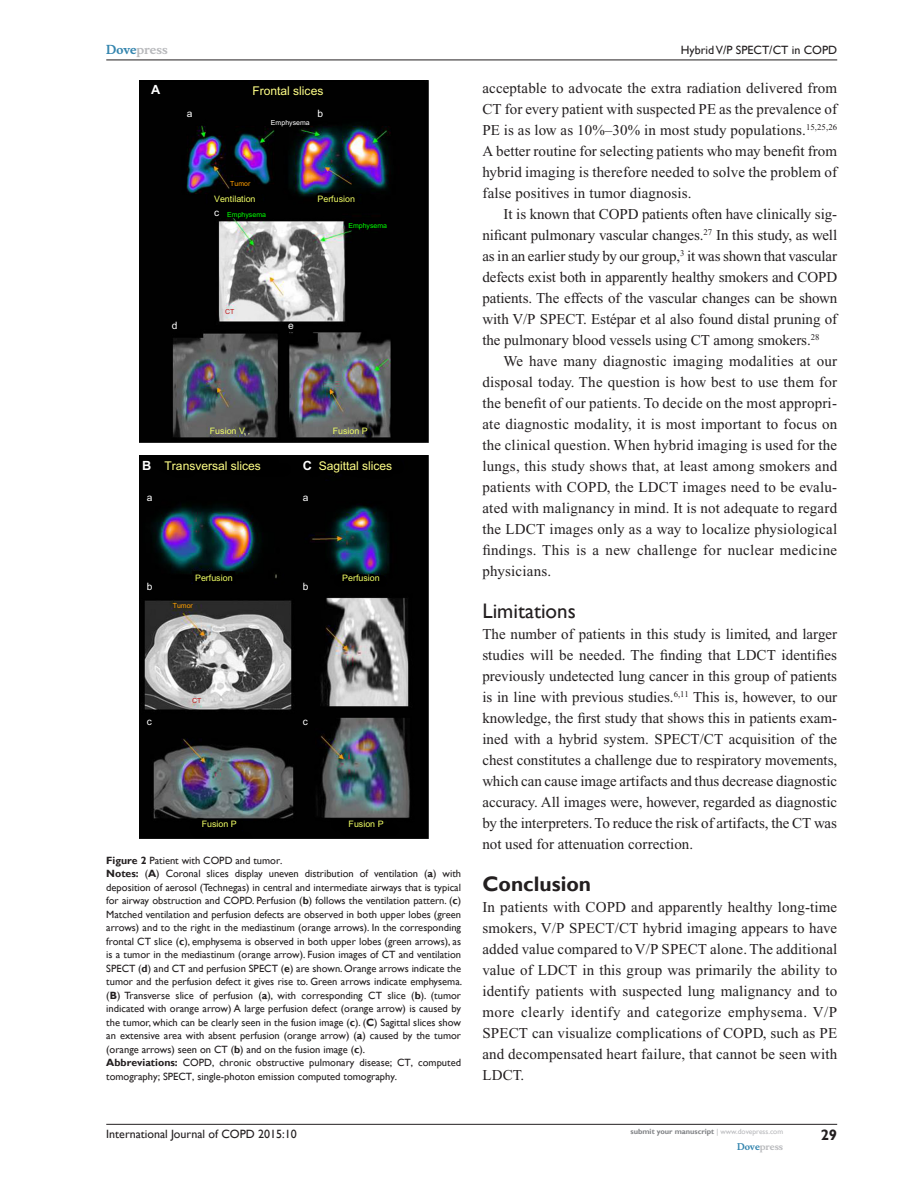
<style>
.page{position:relative;width:918px;height:1188px;background:#fff}
.page>*{position:absolute;margin:0;border:0;box-sizing:border-box;transform-origin:0 0}
.t1{font:21px "Gill Sans";color:#231f20}
.t2{font:700 21px "Gill Sans";color:#231f20}
.Tx{font:15px/21px "Times New Roman";letter-spacing:.01em;color:#231f20;text-align:justify}
.TxF{font:15px/21px "Times New Roman";letter-spacing:.01em;color:#231f20;text-align:justify}
.t3{font:700 15px "Gill Sans";color:#231f20}
.t4{font:700 12.75px "Arial";color:#fff}
.t5{font:12px "Gill Sans";color:#231f20}
.t6{font:12px "Arial";color:#ffff87}
.t7{font:700 12px "Musee";color:#b8b9bc}
.FigSNRI{font:10.5px/13.5px "Gill Sans";color:#231f20;text-align:justify}
.TSNRI{font:10.5px/13.5px "Gill Sans";color:#231f20}
.FC{font:10.5px "Gill Sans";color:#231f20}
.t8{font:10.2px "Arial";color:#fff}
.t9{font:700 9px "Musee";color:#b8b9bc}
.t10{font:8.85px "Arial";color:#f2ff65}
.t11{font:700 7.5px "Gill Sans";color:#808285}
.t12{font:7.05px "Arial";color:#0f0}
.t13{font:7.05px "Arial";color:#ff9e00}
.t14{font:7.05px "Arial";color:#fff}
.t15{font:7.05px "Arial";color:#c21b1b}
.s1{color:#3485ae}
.s2{font-weight:700}
.s3{font-weight:400;color:#b8b9bc}
</style>
<div class="page">
<hr style="left:106px;top:1124px;width:731px;height:1px;background:#231f20">
<hr style="left:106px;top:60px;width:731px;height:1px;background:#231f20">
<img style="left:139px;top:81px;width:289px;height:362px">
<img style="left:139px;top:456px;width:289px;height:382px">
<p class="t7" style="left:106px;top:43px;width:63px"><span class="s1">Dove</span>press</p>
<p class="t4" style="left:151px;top:82px;width:11px">A</p>
<p class="t8" style="left:187px;top:108px;width:7px">a</p>
<p class="t6" style="left:252px;top:84px;width:72px">Frontal slices</p>
<p class="t14" style="left:271px;top:119px;width:40px">Emphysema</p>
<p class="t8" style="left:318px;top:108px;width:7px">b</p>
<p class="t13" style="left:230px;top:180px;width:22px">Tumor</p>
<p class="t10" style="left:214px;top:194px;width:43px">Ventilation</p>
<p class="t10" style="left:317px;top:194px;width:39px">Perfusion</p>
<p class="t8" style="left:214px;top:206px;width:7px">c</p>
<p class="t12" style="left:227px;top:210px;width:40px">Emphysema</p>
<p class="t12" style="left:348px;top:221px;width:40px">Emphysema</p>
<p class="t15" style="left:225px;top:308px;width:11px">CT</p>
<p class="t8" style="left:172px;top:320px;width:7px">d</p>
<p class="t8" style="left:288px;top:320px;width:7px">e</p>
<p class="t10" style="left:210px;top:426px;width:37px">Fusion V</p>
<p class="t10" style="left:333px;top:426px;width:37px">Fusion P</p>
<p class="t4" style="left:142px;top:458px;width:11px">B</p>
<p class="t4" style="left:303px;top:458px;width:11px">C</p>
<p class="t8" style="left:147px;top:491px;width:7px">a</p>
<p class="t6" style="left:165px;top:459px;width:98px">Transversal slices</p>
<p class="t6" style="left:319px;top:459px;width:75px">Sagittal slices</p>
<p class="t8" style="left:303px;top:491px;width:7px">a</p>
<p class="t8" style="left:147px;top:580px;width:7px">b</p>
<p class="t10" style="left:195px;top:573px;width:39px">Perfusion</p>
<p class="t10" style="left:342px;top:573px;width:39px">Perfusion</p>
<p class="t8" style="left:303px;top:580px;width:7px">b</p>
<p class="t13" style="left:173px;top:601px;width:22px">Tumor</p>
<p class="t15" style="left:192px;top:697px;width:11px">CT</p>
<p class="t8" style="left:147px;top:716px;width:7px">c</p>
<p class="t8" style="left:303px;top:716px;width:7px">c</p>
<p class="t10" style="left:202px;top:819px;width:37px">Fusion P</p>
<p class="t10" style="left:349px;top:819px;width:37px">Fusion P</p>
<p class="FC" style="left:106px;top:854px;width:178px"><span class="s2">Figure 2</span> Patient with COPD and tumor.</p>
<p class="FigSNRI" style="left:106px;top:867px;width:357px"><span class="s2">Notes:</span> (<span class="s2">A</span>) Coronal slices display uneven distribution of ventilation (<span class="s2">a</span>) with deposition of aerosol (Technegas) in central and intermediate airways that is typical for airway obstruction and COPD. Perfusion (<span class="s2">b</span>) follows the ventilation pattern. (<span class="s2">c</span>)<br>Matched ventilation and perfusion defects are observed in both upper lobes (green arrows) and to the right in the mediastinum (orange arrows). In the corresponding frontal CT slice (<span class="s2">c</span>), emphysema is observed in both upper lobes (green arrows), as is a tumor in the mediastinum (orange arrow). Fusion images of CT and ventilation SPECT (<span class="s2">d</span>) and CT and perfusion SPECT (<span class="s2">e</span>) are shown. Orange arrows indicate the tumor and the perfusion defect it gives rise to. Green arrows indicate emphysema. (<span class="s2">B</span>) Transverse slice of perfusion (<span class="s2">a</span>), with corresponding CT slice (<span class="s2">b</span>). (tumor indicated with orange arrow) A large perfusion defect (orange arrow) is caused by the tumor, which can be clearly seen in the fusion image (<span class="s2">c</span>). (<span class="s2">C</span>) Sagittal slices show an extensive area with absent perfusion (orange arrow) (<span class="s2">a</span>) caused by the tumor (orange arrows) seen on CT (<span class="s2">b</span>) and on the fusion image (<span class="s2">c</span>).</p>
<p class="TSNRI" style="left:106px;top:1056px;width:356px"><span class="s2">Abbreviations:</span> COPD, chronic obstructive pulmonary disease; CT, computed tomography; SPECT, single-photon emission computed tomography.</p>
<p class="t5" style="left:681px;top:43px;width:158px">Hybrid V/P SPECT/CT in COPD</p>
<p class="Tx" style="left:482px;top:77px;width:356px">acceptable to advocate the extra radiation delivered from CT for every patient with suspected PE as the prevalence of PE is as low as 10%–30% in most study populations.<sup>15,25,26<br></sup>A better routine for selecting patients who may benefit from hybrid imaging is therefore needed to solve the problem of false positives in tumor diagnosis.</p>
<p class="Tx" style="left:482px;top:203px;width:356px;text-indent:21px">It is known that COPD patients often have clinically sig&shy;nificant pulmonary vascular changes.<sup>27</sup> In this study, as well as in an earlier study by our group,<sup>3</sup> it was shown that vascular defects exist both in apparently healthy smokers and COPD patients. The effects of the vascular changes can be shown with V/P SPECT. Estépar et al also found distal pruning of the pulmonary blood vessels using CT among smokers.<sup>28</sup></p>
<p class="Tx" style="left:482px;top:350px;width:356px;text-indent:21px">We have many diagnostic imaging modalities at our disposal today. The question is how best to use them for the benefit of our patients. To decide on the most appropri&shy;ate diagnostic modality, it is most important to focus on the clinical question. When hybrid imaging is used for the lungs, this study shows that, at least among smokers and patients with COPD, the LDCT images need to be evalu&shy;ated with malignancy in mind. It is not adequate to regard the LDCT images only as a way to localize physiological findings. This is a new challenge for nuclear medicine physicians.</p>
<h2 class="t1" style="left:482px;top:598px;width:95px">Limitations</h2>
<p class="TxF" style="left:482px;top:623px;width:356px">The number of patients in this study is limited, and larger studies will be needed. The finding that LDCT identifies previously undetected lung cancer in this group of patients is in line with previous studies.<sup>6,11</sup> This is, however, to our knowledge, the first study that shows this in patients exam&shy;ined with a hybrid system. SPECT/CT acquisition of the chest constitutes a challenge due to respiratory movements, which can cause image artifacts and thus decrease diagnostic accuracy. All images were, however, regarded as diagnostic by the interpreters. To reduce the risk of artifacts, the CT was not used for attenuation correction.</p>
<h1 class="t2" style="left:482px;top:871px;width:110px">Conclusion</h1>
<p class="TxF" style="left:482px;top:896px;width:356px">In patients with COPD and apparently healthy long-time smokers, V/P SPECT/CT hybrid imaging appears to have added value compared to V/P SPECT alone. The additional value of LDCT in this group was primarily the ability to identify patients with suspected lung malignancy and to more clearly identify and categorize emphysema. V/P SPECT can visualize complications of COPD, such as PE and decompensated heart failure, that cannot be seen with LDCT.</p>
<p class="t5" style="left:106px;top:1127px;width:192px">International Journal of COPD 2015:10</p>
<p class="t11" style="left:631px;top:1127px;width:154px">submit your manuscript <span class="s3">| www.dovepress.com</span></p>
<p class="t9" style="left:737px;top:1141px;width:48px"><span class="s1">Dove</span>press</p>
<p class="t3" style="left:821px;top:1126px;width:18px">29</p>
</div>
